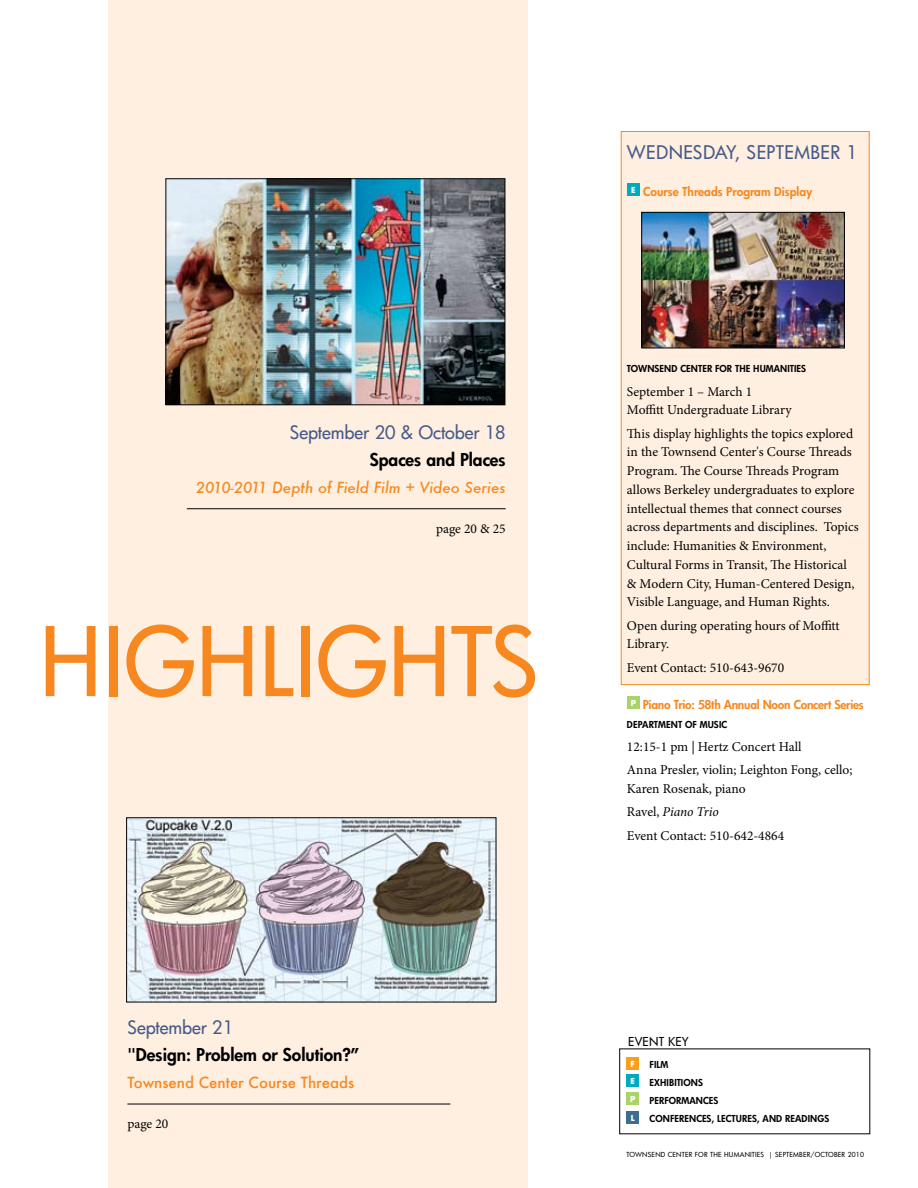
<style>
.page{position:relative;width:918px;height:1188px;background:#fff}
.page>*{position:absolute;margin:0;border:0;box-sizing:border-box;transform-origin:0 0}
.t1{font:500 93px "Futura CE";color:#f6881f}
.t2{font:500 18.3px "Futura CE";color:#465b89}
.t3{font:500 18px "Futura CE";letter-spacing:-.005em;color:#465b89}
.t4{font:800 17.25px "Futura CE";color:#000}
.t5{font:italic 500 15px "Futura";color:#f6881f}
.t6{font:500 15px "Futura";color:#f6881f}
.t7{font:13.5px/18.8px "Minion Pro";color:#000}
.t8{font:800 12px "Futura CE";letter-spacing:-.02em;color:#f6881f}
.t9{font:800 12px "Futura CE";color:#f6881f}
.t10{font:500 12px "Futura CE";color:#000}
.t11{font:800 9.3px/18px "Futura CE";letter-spacing:.01em;color:#000}
.t12{font:700 7.95px "Futura";color:#fff}
.t13{font:500 6.75px "Futura CE";letter-spacing:.035em;color:#000}
.s1{font-style:italic}
</style>
<div class="page">
<div style="left:108px;top:0;width:419px;height:1188px;background:#ffefe0"></div>
<div style="left:626px;top:1092px;width:13px;height:13px;background:#acd36a"></div>
<div style="left:626px;top:1074px;width:13px;height:13px;background:#00abc1"></div>
<div style="left:626px;top:1057px;width:13px;height:13px;background:#f99f1c"></div>
<div style="left:626px;top:1111px;width:13px;height:13px;background:#3b6e8f"></div>
<div style="left:621px;top:131px;width:248px;height:554px;background:#ffefe0;border:1px solid #f6881f"></div>
<div style="left:627px;top:183px;width:13px;height:13px;background:#00abc1"></div>
<div style="left:627px;top:696px;width:13px;height:13px;background:#acd36a"></div>
<hr style="left:187px;top:508px;width:319px;height:1px;background:#000">
<hr style="left:127px;top:1104px;width:323px;height:1px;background:#000">
<img style="left:128px;top:819px;width:366px;height:181px">
<div style="left:126px;top:817px;width:370px;height:185px;border:1px solid #000"></div>
<img style="left:643px;top:214px;width:200px;height:132px">
<div style="left:641px;top:212px;width:204px;height:136px;border:1px solid #000"></div>
<img style="left:168px;top:181px;width:335px;height:222px">
<div style="left:166px;top:179px;width:339px;height:226px;border:1px solid #000"></div>
<h3 class="t3" style="left:290px;top:420px;width:217px">SEPTEMBER 20 &amp; OCTOBER 18</h3>
<p class="t4" style="left:370px;top:448px;width:137px">SPACES AND PLACES</p>
<p class="t5" style="left:196px;top:477px;width:311px">2010-2011 Depth of Field Film + Video Series</p>
<p class="t7" style="left:436px;top:519px;width:71px">page 20 &amp; 25</p>
<h1 class="t1" style="left:39px;top:599px;width:502px">HIGHLIGHTS</h1>
<h3 class="t3" style="left:127px;top:1016px;width:107px">SEPTEMBER 21</h3>
<p class="t4" style="left:127px;top:1043px;width:233px">"DESIGN: PROBLEM OR SOLUTION?”</p>
<p class="t6" style="left:127px;top:1073px;width:228px">Townsend Center Course Threads</p>
<p class="t7" style="left:127px;top:1115px;width:42px">page 20</p>
<h2 class="t2" style="left:627px;top:139px;width:32px">WEDNESDAY</h2>
<h2 class="t2" style="left:735px;top:139px;width:33px">, SEPTEMBER</h2>
<h2 class="t2" style="left:846px;top:139px;width:12px">1</h2>
<p class="t9" style="left:631px;top:183px;width:183px"><sup>E</sup> COURSE THREADS PROGRAM DISPLAY</p>
<p class="t11" style="left:627px;top:360px;width:12px">TOWNSEND</p>
<p class="t11" style="left:680px;top:360px;width:12px">CENTER</p>
<p class="t11" style="left:715px;top:360px;width:7px">FOR</p>
<p class="t11" style="left:735px;top:360px;width:6px">THE</p>
<p class="t11" style="left:753px;top:360px;width:13px">HUMANITIES</p>
<p class="t7" style="left:627px;top:382px;width:166px">September 1 – March 1<br>Moffitt Undergraduate Library</p>
<p class="t7" style="left:627px;top:424px;width:233px">This display highlights the topics explored in the Townsend Center's Course Threads Program. The Course Threads Program allows Berkeley undergraduates to explore intellectual themes that connect courses across departments and disciplines. Topics include: Humanities &amp; Environment, Cultural Forms in Transit, The Historical &amp; Modern City, Human-Centered Design, Visible Language, and Human Rights.</p>
<p class="t7" style="left:627px;top:616px;width:214px">Open during operating hours of Moffitt<br>Library.</p>
<p class="t7" style="left:627px;top:658px;width:159px">Event Contact: 510-643-9670</p>
<p class="t8" style="left:631px;top:696px;width:235px"><sup>P</sup> PIANO TRIO: 58TH ANNUAL NOON CONCERT SERIES</p>
<p class="t11" style="left:627px;top:715px;width:13px">DEPARTMENT</p>
<p class="t11" style="left:685px;top:715px;width:29px">OF MUSIC</p>
<p class="t7" style="left:627px;top:735px;width:227px;line-height:23.2px">12:15-1 pm | Hertz Concert Hall<br>Anna Presler, violin; Leighton Fong, cello;</p>
<p class="t7" style="left:627px;top:777px;width:159px;line-height:23.2px">Karen Rosenak, piano<br>Ravel, <span class="s1">Piano Trio<br></span>Event Contact: 510-642-4864</p>
<p class="t10" style="left:628px;top:1033px;width:15px">EVENT</p>
<p class="t10" style="left:668px;top:1033px;width:15px">KEY</p>
<p class="t12" style="left:630px;top:1058px;width:6px">F</p>
<p class="t12" style="left:630px;top:1076px;width:6px">E</p>
<p class="t12" style="left:630px;top:1094px;width:7px">P</p>
<p class="t12" style="left:631px;top:1112px;width:5px">L</p>
<p class="t11" style="left:650px;top:1056px;width:17px">FILM<br>EXHIBITIONS<br>PERFORMANCES<br>CONFERENCES</p>
<p class="t11" style="left:712px;top:1110px;width:12px">, LECTURES</p>
<p class="t11" style="left:757px;top:1110px;width:14px">, AND</p>
<p class="t11" style="left:785px;top:1110px;width:7px">READINGS</p>
<p class="t13" style="left:627px;top:1150px;width:158px">TOWNSEND CENTER FOR THE HUMANITIES | SEPTEMBER</p>
<p class="t13" style="left:811px;top:1150px;width:15px">/OCTOBER</p>
<p class="t13" style="left:848px;top:1150px;width:18px">2010</p>
</div>
